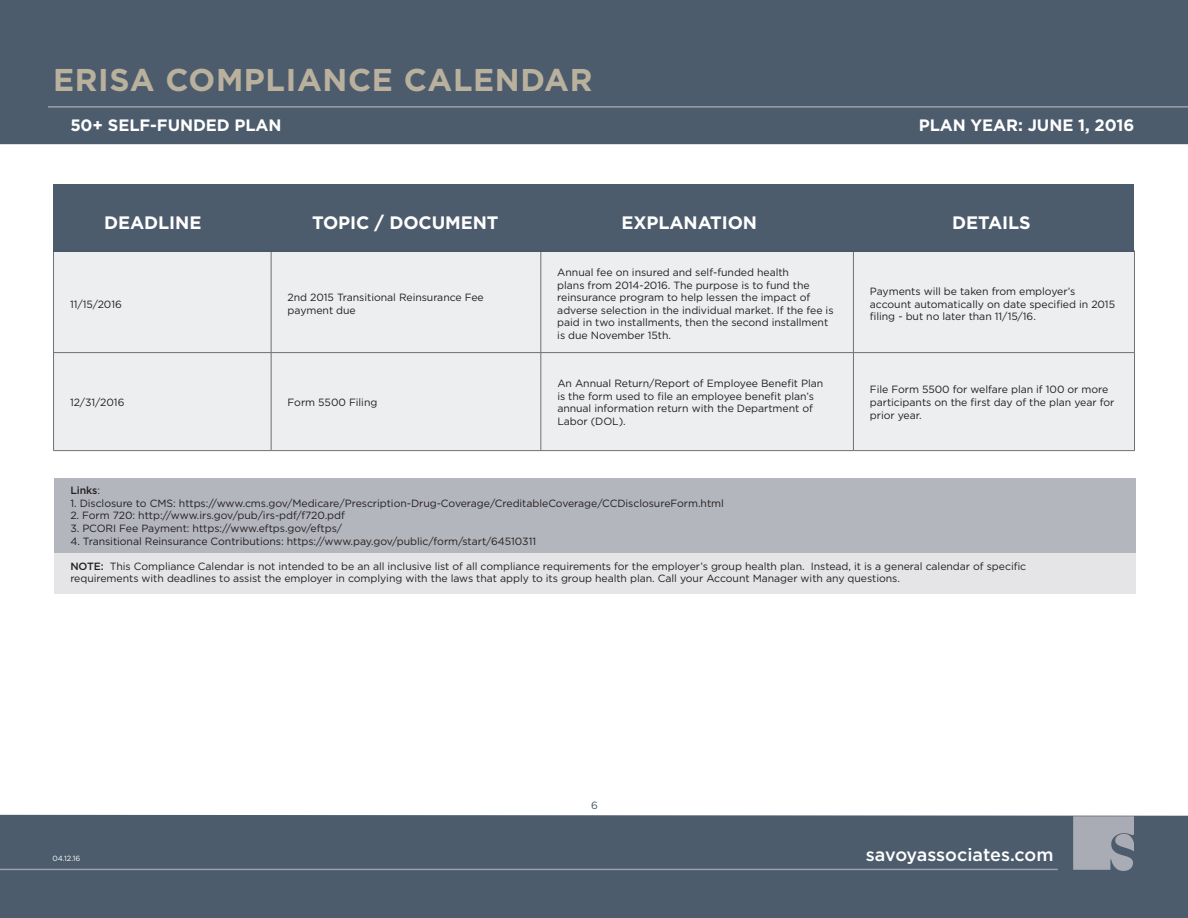
<style>
.page{position:relative;width:1188px;height:918px;background:#fff}
.page>*{position:absolute;margin:0;border:0;box-sizing:border-box;transform-origin:0 0}
.t1{font:700 31.5px "Gotham";letter-spacing:.02em;color:#b9b19d}
.t2{font:700 18px "Gotham";letter-spacing:-.005em;color:#fff}
.t3{font:500 18px "Gotham";color:#fff}
.t4{font:700 16.5px "Gotham";letter-spacing:-.005em;color:#fff}
.t5{font:10.5px/12.6px "Gotham";letter-spacing:-.005em;color:#231f20}
.t6{font:500 10.5px "Gotham";letter-spacing:-.005em;color:#231f20}
.t7{font:10.5px "Gotham";color:#445465}
.t8{font:7.5px "Gotham";color:#fff}
.s1{font-weight:400}
.s2{font-weight:500}
</style>
<div class="page">
<div style="left:0;top:0;width:1188px;height:144px;background:#4d5c6c"></div>
<hr style="left:48px;top:106px;width:1140px;height:2px;background:#9da0aa">
<div style="left:54px;top:252px;width:1080px;height:100px;background:#eceef0"></div>
<hr style="left:53px;top:251px;width:1px;height:104px;background:#717074">
<hr style="left:271px;top:251px;width:1px;height:104px;background:#717074">
<hr style="left:541px;top:251px;width:1px;height:104px;background:#717074">
<hr style="left:853px;top:251px;width:1px;height:104px;background:#717074">
<hr style="left:1134px;top:251px;width:1px;height:104px;background:#717074">
<div style="left:55px;top:478px;width:1081px;height:75px;background:#b4b6bd"></div>
<div style="left:55px;top:553px;width:1081px;height:40px;background:#e5e4e7"></div>
<div style="left:53px;top:185px;width:1081px;height:67px;background:#4d5c6c"></div>
<div style="left:0;top:815px;width:1188px;height:103px;background:#4d5c6c"></div>
<svg style="left:1073px;top:816px;width:61px;height:55px;background:#9fa2ac"></svg>
<hr style="left:0;top:869px;width:1058px;height:1px;background:#9da0aa">
<div style="left:54px;top:353px;width:1080px;height:97px;background:#eceef0"></div>
<hr style="left:53px;top:352px;width:218px;height:1px;background:#717074">
<hr style="left:53px;top:353px;width:1px;height:97px;background:#717074">
<hr style="left:271px;top:352px;width:270px;height:1px;background:#717074">
<hr style="left:271px;top:353px;width:1px;height:97px;background:#717074">
<hr style="left:541px;top:352px;width:312px;height:1px;background:#717074">
<hr style="left:541px;top:353px;width:1px;height:97px;background:#717074">
<hr style="left:853px;top:352px;width:282px;height:1px;background:#717074">
<hr style="left:853px;top:353px;width:1px;height:97px;background:#717074">
<hr style="left:1134px;top:353px;width:1px;height:97px;background:#717074">
<hr style="left:53px;top:450px;width:218px;height:1px;background:#717074">
<hr style="left:271px;top:450px;width:270px;height:1px;background:#717074">
<hr style="left:541px;top:450px;width:312px;height:1px;background:#717074">
<hr style="left:853px;top:450px;width:282px;height:1px;background:#717074">
<h1 class="t1" style="left:53px;top:62px;width:541px">ERISA COMPLIANCE CALENDAR</h1>
<h3 class="t4" style="left:70px;top:116px;width:213px">50+ SELF-FUNDED PLAN</h3>
<h3 class="t4" style="left:919px;top:116px;width:217px">PLAN YEAR: JUNE 1, 2016</h3>
<h2 class="t2" style="left:104px;top:212px;width:99px">DEADLINE</h2>
<h2 class="t2" style="left:312px;top:212px;width:188px">TOPIC / DOCUMENT</h2>
<h2 class="t2" style="left:621px;top:212px;width:137px">EXPLANATION</h2>
<h2 class="t2" style="left:952px;top:212px;width:80px">DETAILS</h2>
<p class="t5" style="left:70px;top:297px;width:53px">11/15/2016</p>
<p class="t5" style="left:288px;top:291px;width:198px">2nd 2015 Transitional Reinsurance Fee payment due</p>
<p class="t5" style="left:70px;top:396px;width:56px">12/31/2016</p>
<p class="t5" style="left:288px;top:396px;width:91px">Form 5500 Filing</p>
<p class="t5" style="left:557px;top:266px;width:278px">Annual fee on insured and self-funded health<br>plans from 2014-2016. The purpose is to fund the reinsurance program to help lessen the impact of adverse selection in the individual market. If the fee is paid in two installments, then the second installment is due November 15th.</p>
<p class="t5" style="left:870px;top:285px;width:247px">Payments will be taken from employer’s account automatically on date specified in 2015 filing - but no later than 11/15/16.</p>
<p class="t5" style="left:557px;top:377px;width:268px">An Annual Return/Report of Employee Benefit Plan is the form used to file an employee benefit plan’s annual information return with the Department of Labor (DOL).</p>
<p class="t5" style="left:870px;top:383px;width:246px">File Form 5500 for welfare plan if 100 or more participants on the first day of the plan year for prior year.</p>
<p class="t6" style="left:70px;top:484px;width:31px">Links<span class="s1">:</span></p>
<p class="t5" style="left:70px;top:497px;width:655px">1. Disclosure to CMS: https://www.cms.gov/Medicare/Prescription-Drug-Coverage/CreditableCoverage/CCDisclosureForm.html</p>
<p class="t5" style="left:70px;top:509px;width:276px">2. Form 720: http://www.irs.gov/pub/irs-pdf/f720.pdf</p>
<p class="t5" style="left:70px;top:522px;width:273px">3. PCORI Fee Payment: https://www.eftps.gov/eftps/</p>
<p class="t5" style="left:70px;top:534px;width:467px">4. Transitional Reinsurance Contributions: https://www.pay.gov/public/form/start/64510311</p>
<p class="t5" style="left:70px;top:560px;width:957px"><span class="s2">NOTE:</span> This Compliance Calendar is not intended to be an all inclusive list of all compliance requirements for the employer’s group health plan. Instead, it is a general calendar of specific requirements with deadlines to assist the employer in complying with the laws that apply to its group health plan. Call your Account Manager with any questions.</p>
<p class="t8" style="left:52px;top:855px;width:29px">04.12.16</p>
<p class="t7" style="left:591px;top:800px;width:8px">6</p>
<h2 class="t3" style="left:866px;top:845px;width:189px">savoyassociates.com</h2>
</div>
